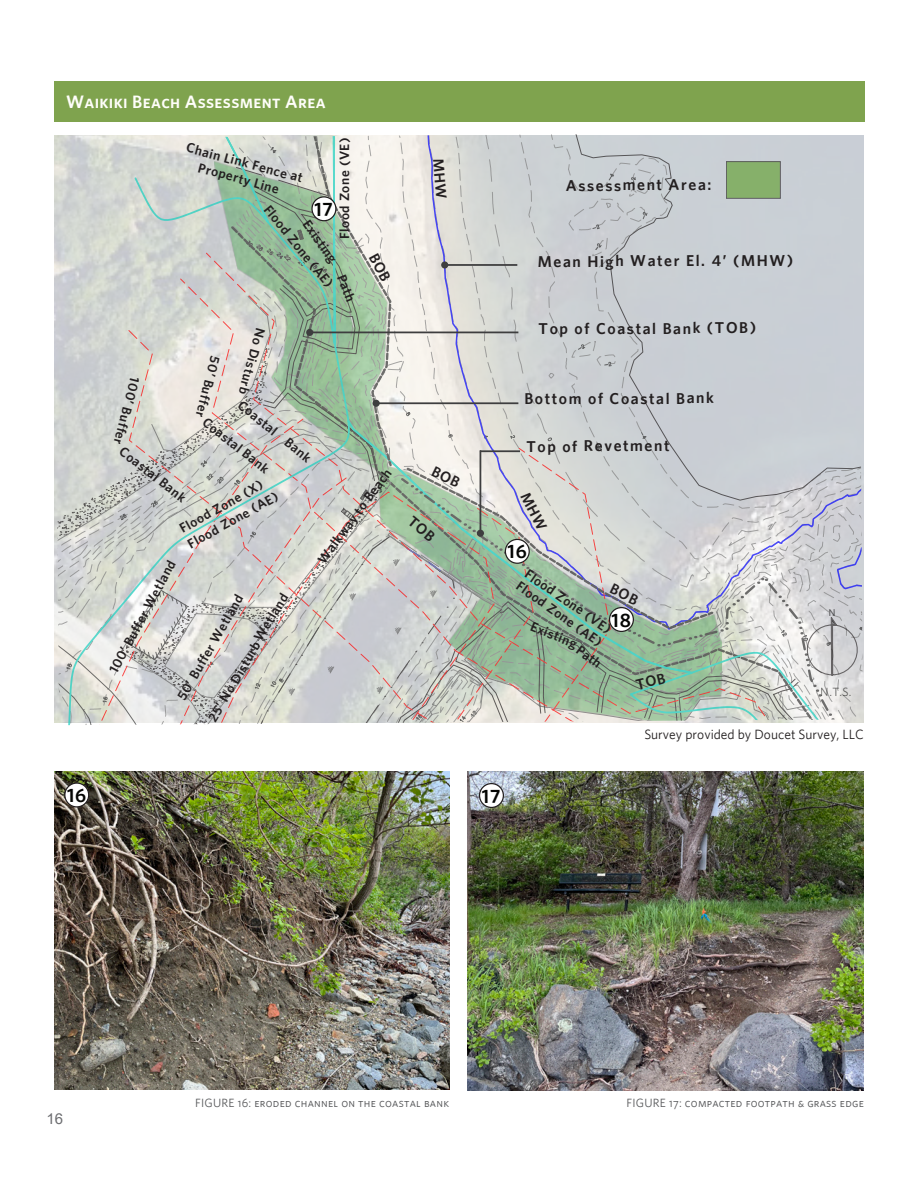
<style>
.page{position:relative;width:918px;height:1188px;background:#fff}
.page>*{position:absolute;margin:0;border:0;box-sizing:border-box;transform-origin:0 0}
.t1{font:600 24.9px "Whitney HTF";letter-spacing:.1em;color:#fffef2;scale:.96 1}
.Diagram_Labels_Bold{font:600 19.5px "Whitney HTF";letter-spacing:.035em;color:#040503}
.Sub_Header{font:18px "Whitney HTF Semi Bold SC";letter-spacing:.02em;color:#fffefa}
.Headers{font:600 15.75px "Whitney HTF";letter-spacing:.095em;color:#231f20}
.t2{font:15px "Arial";color:#6c6d70}
.Diagram_Labels_Bold-2{font:600 13.5px/16.5px "Whitney HTF";letter-spacing:.04em;color:#231f20;text-align:center}
.Body_Text{font:13.5px "Whitney HTF";color:#231f20}
.Photo_Titles{font:12px "Whitney HTF Book SC";letter-spacing:.02em;color:#57585a}
.t3{font:12px "Whitney HTF Book SC";color:#040503}
</style>
<div class="page">
<img style="left:468px;top:772px;width:396px;height:318px">
<img style="left:54px;top:772px;width:396px;height:318px">
<div style="left:480px;top:784px;width:21px;height:22px;border:1px solid #231f20;border-radius:50%"></div>
<div style="left:480px;top:784px;width:23px;height:23px;background:#fff;border-radius:50%"></div>
<div style="left:479px;top:783px;width:25px;height:25px;border:1px solid #231f20;border-radius:50%"></div>
<div style="left:65px;top:783px;width:24px;height:24px;background:#fff;border-radius:50%"></div>
<div style="left:64px;top:782px;width:25px;height:26px;border:1px solid #231f20;border-radius:50%"></div>
<div style="left:54px;top:81px;width:811px;height:41px;background:#7fa34e"></div>
<svg style="left:55px;top:134px;width:808px;height:592px;background:#c9cfca"></svg>
<h1 class="t1" style="left:52px;top:85px;width:153px">PAGE TITLE</h1>
<p class="Sub_Header" style="left:66px;top:91px;width:261px">Waikiki Beach Assessment Area</p>
<p class="Diagram_Labels_Bold-2" style="left:336px;top:239px;width:103px;rotate:-90deg">Flood Zone (VE)</p>
<p class="Diagram_Labels_Bold-2" style="left:189px;top:139px;width:122px;rotate:15deg">Chain Link Fence at<br>Property Line</p>
<p class="Diagram_Labels_Bold" style="left:314px;top:197px;width:20px">17</p>
<p class="Diagram_Labels_Bold-2" style="left:273px;top:201px;width:103px;rotate:51deg">Flood Zone (AE)</p>
<p class="Diagram_Labels_Bold-2" style="left:313px;top:216px;width:51px;rotate:55deg">Existing</p>
<p class="Diagram_Labels_Bold-2" style="left:349px;top:272px;width:29px;rotate:68deg">Path</p>
<p class="Diagram_Labels_Bold-2" style="left:269px;top:331px;width:69px;rotate:105deg">No Disturb</p>
<p class="Diagram_Labels_Bold-2" style="left:245px;top:396px;width:48px;rotate:39deg">Coastal</p>
<p class="Diagram_Labels_Bold-2" style="left:224px;top:358px;width:64px;rotate:104deg">50’ Buffer</p>
<p class="Diagram_Labels_Bold-2" style="left:144px;top:380px;width:71px;rotate:104deg">100’ Buffer</p>
<p class="Diagram_Labels_Bold-2" style="left:210px;top:414px;width:82px;rotate:38deg">Coastal Bank</p>
<p class="Diagram_Labels_Bold-2" style="left:292px;top:434px;width:31px;rotate:39deg">Bank</p>
<p class="Diagram_Labels_Bold-2" style="left:126px;top:443px;width:82px;rotate:38deg">Coastal Bank</p>
<p class="Diagram_Labels_Bold-2" style="left:314px;top:556px;width:115px;rotate:-53deg">Walkway to Beach</p>
<p class="Diagram_Labels_Bold-2" style="left:176px;top:522px;width:95px;rotate:-29deg">Flood Zone (X)</p>
<p class="Diagram_Labels_Bold-2" style="left:184px;top:537px;width:103px;rotate:-29deg">Flood Zone (AE)</p>
<p class="Diagram_Labels_Bold-2" style="left:105px;top:668px;width:127px;rotate:-62deg">100’ Buffer Wetland</p>
<p class="Diagram_Labels_Bold-2" style="left:250px;top:635px;width:54px;rotate:-58deg">Wetland</p>
<p class="Diagram_Labels_Bold-2" style="left:173px;top:694px;width:121px;rotate:-60deg">50’ Buffer Wetland</p>
<p class="Diagram_Labels_Bold-2" style="left:204px;top:716px;width:92px;rotate:-60deg">25’ No Disturb</p>
<p class="Headers" style="left:566px;top:175px;width:147px">Assessment Area:</p>
<p class="Headers" style="left:538px;top:251px;width:257px">Mean High Water El. 4’ (MHW)</p>
<p class="Headers" style="left:539px;top:319px;width:219px">Top of Coastal Bank (TOB)</p>
<p class="Headers" style="left:524px;top:389px;width:191px">Bottom of Coastal Bank</p>
<p class="Headers" style="left:526px;top:436px;width:145px">Top of Revetment</p>
<p class="Diagram_Labels_Bold" style="left:508px;top:540px;width:21px">16</p>
<p class="Diagram_Labels_Bold-2" style="left:532px;top:565px;width:103px;rotate:35deg">Flood Zone (VE)</p>
<p class="Diagram_Labels_Bold-2" style="left:523px;top:577px;width:103px;rotate:35deg">Flood Zone (AE)</p>
<p class="Diagram_Labels_Bold" style="left:612px;top:608px;width:21px">18</p>
<p class="Diagram_Labels_Bold-2" style="left:534px;top:617px;width:51px;rotate:22deg">Existing</p>
<p class="Diagram_Labels_Bold-2" style="left:583px;top:641px;width:29px;rotate:37deg">Path</p>
<p class="t3" style="left:821px;top:685px;width:32px">N.T.S.</p>
<p class="Body_Text" style="left:644px;top:727px;width:221px">Survey provided by Doucet Survey, LLC</p>
<p class="Diagram_Labels_Bold" style="left:70px;top:782px;width:13px">4</p>
<p class="Diagram_Labels_Bold" style="left:485px;top:782px;width:12px">5</p>
<p class="Diagram_Labels_Bold" style="left:67px;top:783px;width:21px">16</p>
<p class="Diagram_Labels_Bold" style="left:482px;top:784px;width:20px">17</p>
<p class="t2" style="left:46px;top:1108px;width:18px">16</p>
<p class="Photo_Titles" style="left:195px;top:1096px;width:255px">FIGURE 16: eroded channel on the coastal bank</p>
<p class="Photo_Titles" style="left:627px;top:1096px;width:239px">FIGURE 17: compacted footpath &amp; grass edge</p>
</div>
